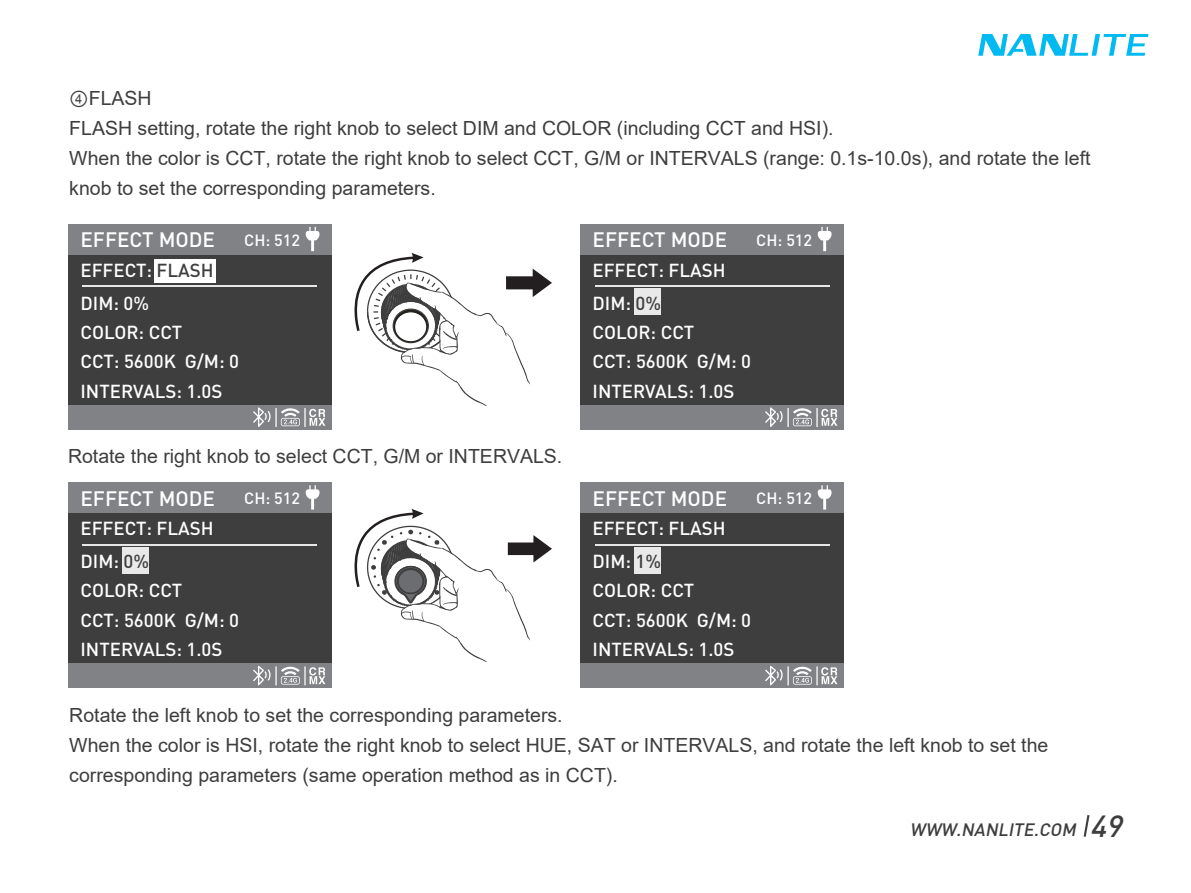
<style>
.page{position:relative;width:1191px;height:893px;background:#fff}
.page>*{position:absolute;margin:0;border:0;box-sizing:border-box;transform-origin:0 0}
.t1{font:500 20.7px "DIN Pro";color:#fff}
.t2{font:19.5px/30px "Arial";color:#3e3e3f}
.t3{font:500 18.6px/29.4px "DIN Pro";color:#fff}
.t4{font:italic 500 17.7px "DIN Pro";color:#3e3e3f}
.t5{font:500 16.2px "DIN Pro";color:#fff}
.s1{font-family:"Arial Unicode MS"}
.s2{color:#3e3e3f}
.s3{font-size:30.3px}
</style>
<div class="page">
<svg style="left:1083px;top:815px;width:7px;height:22px"></svg>
<svg style="left:978px;top:34px;width:170px;height:22px"></svg>
<div style="left:68px;top:224px;width:264px;height:205px;background:#3e3e3f"></div>
<hr style="left:83px;top:286px;width:234px;height:1px;background:#e6e7e9">
<div style="left:154px;top:259px;width:62px;height:24px;background:#fff"></div>
<div style="left:68px;top:224px;width:264px;height:31px;background:#808285"></div>
<svg style="left:306px;top:227px;width:13px;height:24px"></svg>
<div style="left:68px;top:405px;width:264px;height:24px;background:#808285"></div>
<svg style="left:253px;top:407px;width:72px;height:20px"></svg>
<svg style="left:354px;top:253px;width:198px;height:152px"></svg>
<svg style="left:354px;top:509px;width:198px;height:152px"></svg>
<div style="left:580px;top:224px;width:264px;height:205px;background:#3e3e3f"></div>
<hr style="left:595px;top:286px;width:234px;height:1px;background:#e6e7e9">
<div style="left:634px;top:289px;width:27px;height:26px;background:#eae9e9"></div>
<div style="left:580px;top:224px;width:264px;height:31px;background:#808285"></div>
<svg style="left:817px;top:227px;width:14px;height:24px"></svg>
<div style="left:580px;top:405px;width:264px;height:24px;background:#808285"></div>
<svg style="left:765px;top:407px;width:72px;height:20px"></svg>
<div style="left:580px;top:483px;width:264px;height:205px;background:#3e3e3f"></div>
<hr style="left:595px;top:544px;width:234px;height:2px;background:#e6e7e9">
<div style="left:634px;top:547px;width:27px;height:26px;background:#eae9e9"></div>
<div style="left:580px;top:483px;width:264px;height:30px;background:#808285"></div>
<svg style="left:817px;top:485px;width:14px;height:25px"></svg>
<div style="left:580px;top:663px;width:264px;height:25px;background:#808285"></div>
<svg style="left:765px;top:666px;width:72px;height:19px"></svg>
<div style="left:68px;top:483px;width:264px;height:205px;background:#3e3e3f"></div>
<hr style="left:83px;top:544px;width:234px;height:2px;background:#e6e7e9">
<div style="left:123px;top:547px;width:26px;height:26px;background:#eae9e9"></div>
<div style="left:68px;top:483px;width:264px;height:30px;background:#808285"></div>
<svg style="left:306px;top:485px;width:13px;height:25px"></svg>
<div style="left:68px;top:663px;width:264px;height:25px;background:#808285"></div>
<svg style="left:253px;top:666px;width:72px;height:19px"></svg>
<p class="t2" style="left:69px;top:83px;width:1022px"><span class="s1">④</span>FLASH<br>FLASH setting, rotate the right knob to select DIM and COLOR (including CCT and HSI).<br>When the color is CCT, rotate the right knob to select CCT, G/M or INTERVALS (range: 0.1s-10.0s), and rotate the left knob to set the corresponding parameters.</p>
<p class="t1" style="left:80px;top:226px;width:136px">EFFECT MODE</p>
<p class="t5" style="left:244px;top:229px;width:57px">CH: 512</p>
<p class="t1" style="left:592px;top:226px;width:136px">EFFECT MODE</p>
<p class="t5" style="left:756px;top:229px;width:57px">CH: 512</p>
<p class="t3" style="left:80px;top:255px;width:135px">EFFECT: <span class="s2">FLASH</span></p>
<p class="t3" style="left:592px;top:255px;width:135px">EFFECT: FLASH</p>
<p class="t3" style="left:80px;top:287px;width:160px">DIM: 0%<br>COLOR: CCT<br>CCT: 5600K G/M: 0<br>INTERVALS: 1.0S</p>
<p class="t3" style="left:592px;top:287px;width:160px">DIM: <span class="s2">0%<br></span>COLOR: CCT<br>CCT: 5600K G/M: 0<br>INTERVALS: 1.0S</p>
<p class="t2" style="left:68px;top:441px;width:496px">Rotate the right knob to select CCT, G/M or INTERVALS.</p>
<p class="t1" style="left:80px;top:484px;width:136px">EFFECT MODE</p>
<p class="t5" style="left:244px;top:487px;width:57px">CH: 512</p>
<p class="t1" style="left:592px;top:484px;width:136px">EFFECT MODE</p>
<p class="t5" style="left:756px;top:487px;width:57px">CH: 512</p>
<p class="t3" style="left:80px;top:513px;width:135px">EFFECT: FLASH</p>
<p class="t3" style="left:592px;top:513px;width:135px">EFFECT: FLASH</p>
<p class="t3" style="left:80px;top:546px;width:160px">DIM: <span class="s2">0%<br></span>COLOR: CCT<br>CCT: 5600K G/M: 0<br>INTERVALS: 1.0S</p>
<p class="t3" style="left:592px;top:546px;width:160px">DIM: <span class="s2">1%<br></span>COLOR: CCT<br>CCT: 5600K G/M: 0<br>INTERVALS: 1.0S</p>
<p class="t2" style="left:69px;top:700px;width:980px">Rotate the left knob to set the corresponding parameters.<br>When the color is HSI, rotate the right knob to select HUE, SAT or INTERVALS, and rotate the left knob to set the corresponding parameters (same operation method as in CCT).</p>
<p class="t4" style="left:910px;top:817px;width:221px">WWW.NANLITE.COM <span class="s3">49</span></p>
</div>
